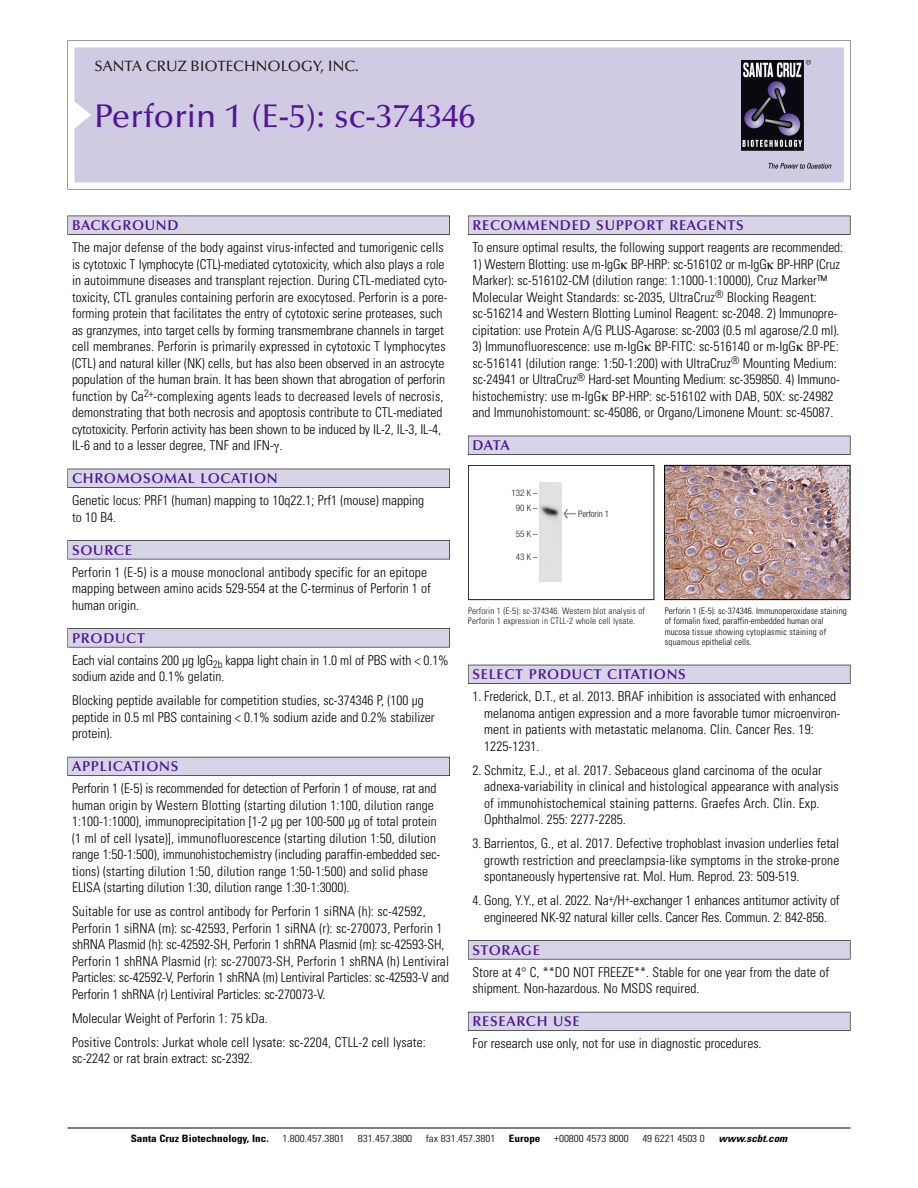
<style>
.page{position:relative;width:918px;height:1188px;background:#fff}
.page>*{position:absolute;margin:0;border:0;box-sizing:border-box;transform-origin:0 0}
.t1{font:500 33px "Optima";color:#511695}
.t2{font:500 15px "Optima";color:#231f20}
.t3{font:600 14.25px "Optima";letter-spacing:.05em;color:#511695}
.t4{font:300 condensed 13.5px/16.5px "Univers";color:#000}
.t5{font:300 condensed 10.2px "Univers";color:#000;scale:1.1 1}
.t6{font:700 condensed 10.2px "Univers";color:#000;scale:1.1 1}
.t7{font:italic 700 condensed 10.2px "Univers";color:#000;scale:1.1 1}
.t8{font:300 condensed 9px/10.5px "Univers";letter-spacing:.005em;color:#000}
.t9{font:300 condensed 9px/10.5px "Univers";letter-spacing:.015em;color:#191919}
.t10{font:300 condensed 9px/15.6px "Helvetica Neue";color:#191919;text-align:center}
.s1{font-family:"Meta Plus";font-weight:400;font-stretch:normal;font-size:10.5px}
</style>
<div class="page">
<svg style="left:68px;top:40px;width:783px;height:149px"></svg>
<div style="left:74px;top:47px;width:770px;height:135px;background:#d1cae3"></div>
<img style="left:741px;top:60px;width:90px;height:108px">
<div style="left:68px;top:216px;width:382px;height:19px;background:#535256"></div>
<div style="left:68px;top:216px;width:381px;height:18px;background:#d7d4e8"></div>
<div style="left:68px;top:469px;width:382px;height:19px;background:#525156"></div>
<div style="left:68px;top:469px;width:381px;height:18px;background:#d7d4e8"></div>
<div style="left:68px;top:540px;width:382px;height:19px;background:#545357"></div>
<div style="left:68px;top:541px;width:381px;height:18px;background:#d7d4e8"></div>
<div style="left:68px;top:628px;width:382px;height:19px;background:#575659"></div>
<div style="left:68px;top:629px;width:381px;height:18px;background:#d7d4e8"></div>
<div style="left:68px;top:757px;width:382px;height:19px;background:#595860"></div>
<div style="left:68px;top:757px;width:381px;height:18px;background:#d7d4e8"></div>
<div style="left:468px;top:216px;width:382px;height:19px;background:#535256"></div>
<div style="left:468px;top:216px;width:382px;height:18px;background:#d7d4e8"></div>
<div style="left:468px;top:436px;width:382px;height:19px;background:#525156"></div>
<div style="left:468px;top:436px;width:382px;height:18px;background:#d7d4e8"></div>
<div style="left:468px;top:665px;width:382px;height:19px;background:#515057"></div>
<div style="left:468px;top:665px;width:382px;height:18px;background:#d7d4e8"></div>
<div style="left:468px;top:940px;width:382px;height:19px;background:#575659"></div>
<div style="left:468px;top:941px;width:382px;height:18px;background:#d7d4e8"></div>
<div style="left:468px;top:1012px;width:382px;height:19px;background:#595860"></div>
<div style="left:468px;top:1012px;width:382px;height:18px;background:#d7d4e8"></div>
<hr style="left:68px;top:1128px;width:782px;height:1px;background:#000">
<div style="left:468px;top:465px;width:186px;height:135px;border:1px solid #191919"></div>
<img style="left:540px;top:483px;width:21px;height:99px">
<img style="left:666px;top:467px;width:182px;height:131px">
<div style="left:664px;top:465px;width:186px;height:135px;border:1px solid #000"></div>
<p class="t2" style="left:94px;top:60px;width:266px">SANTA CRUZ BIOTECHNOLOGY, INC.</p>
<p class="t1" style="left:94px;top:102px;width:382px">Perforin 1 (E-5): sc-374346</p>
<p class="t3" style="left:72px;top:219px;width:108px">BACKGROUND</p>
<p class="t4" style="left:72px;top:240px;width:377px">The major defense of the body against virus-infected and tumorigenic cells is cytotoxic T lymphocyte (CTL)-mediated cytotoxicity, which also plays a role in autoimmune diseases and transplant rejection. During CTL-mediated cyto&shy;toxicity, CTL granules containing perforin are exocytosed. Perforin is a pore&shy;forming protein that facilitates the entry of cytotoxic serine proteases, such as granzymes, into target cells by forming transmembrane channels in target cell membranes. Perforin is primarily expressed in cytotoxic T lymphocytes (CTL) and natural killer (NK) cells, but has also been observed in an astrocyte population of the human brain. It has been shown that abrogation of perforin function by Ca<sup>2+</sup>-complexing agents leads to decreased levels of necrosis, demonstrating that both necrosis and apoptosis contribute to CTL-mediated cytotoxicity. Perforin activity has been shown to be induced by IL-2, IL-3, IL-4, IL-6 and to a lesser degree, TNF and IFN- .</p>
<p class="t3" style="left:72px;top:472px;width:207px">CHROMOSOMAL LOCATION</p>
<p class="t4" style="left:72px;top:493px;width:353px">Genetic locus: PRF1 (human) mapping to 10q22.1; Prf1 (mouse) mapping to 10 B4.</p>
<p class="t3" style="left:72px;top:544px;width:61px">SOURCE</p>
<p class="t4" style="left:72px;top:565px;width:360px">Perforin 1 (E-5) is a mouse monoclonal antibody specific for an epitope mapping between amino acids 529-554 at the C-terminus of Perforin 1 of human origin.</p>
<p class="t3" style="left:72px;top:632px;width:74px">PRODUCT</p>
<p class="t4" style="left:72px;top:653px;width:378px">Each vial contains 200 µg IgG<sub>2b</sub> kappa light chain in 1.0 ml of PBS with &lt; 0.1% sodium azide and 0.1% gelatin.</p>
<p class="t4" style="left:72px;top:694px;width:364px">Blocking peptide available for competition studies, sc-374346 P, (100 µg peptide in 0.5 ml PBS containing &lt; 0.1% sodium azide and 0.2% stabilizer protein).</p>
<p class="t3" style="left:72px;top:760px;width:108px">APPLICATIONS</p>
<p class="t4" style="left:72px;top:782px;width:370px">Perforin 1 (E-5) is recommended for detection of Perforin 1 of mouse, rat and human origin by Western Blotting (starting dilution 1:100, dilution range 1:100-1:1000), immunoprecipitation [1-2 µg per 100-500 µg of total protein (1 ml of cell lysate)], immunofluorescence (starting dilution 1:50, dilution range 1:50-1:500), immunohistochemistry (including paraffin-embedded sec&shy;tions) (starting dilution 1:50, dilution range 1:50-1:500) and solid phase ELISA (starting dilution 1:30, dilution range 1:30-1:3000).</p>
<p class="t4" style="left:72px;top:905px;width:379px">Suitable for use as control antibody for Perforin 1 siRNA (h): sc-42592, Perforin 1 siRNA (m): sc-42593, Perforin 1 siRNA (r): sc-270073, Perforin 1 shRNA Plasmid (h): sc-42592-SH, Perforin 1 shRNA Plasmid (m): sc-42593-SH, Perforin 1 shRNA Plasmid (r): sc-270073-SH, Perforin 1 shRNA (h) Lentiviral Particles: sc-42592-V, Perforin 1 shRNA (m) Lentiviral Particles: sc-42593-V and Perforin 1 shRNA (r) Lentiviral Particles: sc-270073-V.</p>
<p class="t4" style="left:72px;top:1011px;width:197px">Molecular Weight of Perforin 1: 75 kDa.</p>
<p class="t4" style="left:72px;top:1035px;width:355px">Positive Controls: Jurkat whole cell lysate: sc-2204, CTLL-2 cell lysate: sc-2242 or rat brain extract: sc-2392.</p>
<p class="t3" style="left:473px;top:219px;width:273px">RECOMMENDED SUPPORT REAGENTS</p>
<p class="t4" style="left:473px;top:240px;width:372px">To ensure optimal results, the following support reagents are recommended:</p>
<p class="t4" style="left:473px;top:257px;width:369px">1) Western Blotting: use m-IgG BP-HRP: sc-516102 or m-IgG BP-HRP (Cruz Marker): sc-516102-CM (dilution range: 1:1000-1:10000), Cruz Marker™ Molecular Weight Standards: sc-2035, UltraCruz<sup>®</sup> Blocking Reagent: sc-516214 and Western Blotting Luminol Reagent: sc-2048. 2) Immunopre&shy;cipitation: use Protein A/G PLUS-Agarose: sc-2003 (0.5 ml agarose/2.0 ml).</p>
<p class="t4" style="left:473px;top:339px;width:369px">3) Immunofluorescence: use m-IgG BP-FITC: sc-516140 or m-IgG BP-PE: sc-516141 (dilution range: 1:50-1:200) with UltraCruz<sup>®</sup> Mounting Medium: sc-24941 or UltraCruz<sup>®</sup> Hard-set Mounting Medium: sc-359850. 4) Immuno&shy;histochemistry: use m-IgG BP-HRP: sc-516102 with DAB, 50X: sc-24982 and Immunohistomount: sc-45086, or Organo/Limonene Mount: sc-45087.</p>
<p class="t3" style="left:473px;top:439px;width:39px">DATA</p>
<p class="t10" style="left:512px;top:485px;width:28px">132 K –<br>90K–</p>
<p class="t10" style="left:516px;top:527px;width:23px">55K–</p>
<p class="t10" style="left:516px;top:549px;width:23px">43K–</p>
<p class="t10" style="left:563px;top:507px;width:47px"><span class="s1">&lt;</span> Perforin 1</p>
<p class="t9" style="left:468px;top:606px;width:179px">Perforin 1 (E-5): sc-374346. Western blot analysis of<br>Perforin 1 expression in CTLL-2 whole cell lysate.</p>
<p class="t8" style="left:665px;top:606px;width:184px">Perforin 1 (E-5): sc-374346. Immunoperoxidase staining of formalin fixed, paraffin-embedded human oral mucosa tissue showing cytoplasmic staining of squamous epithelial cells.</p>
<p class="t3" style="left:473px;top:668px;width:215px">SELECT PRODUCT CITATIONS</p>
<p class="t4" style="left:484px;top:690px;width:358px;text-indent:-12px">1. Frederick, D.T., et al. 2013. BRAF inhibition is associated with enhanced melanoma antigen expression and a more favorable tumor microenviron&shy;ment in patients with metastatic melanoma. Clin. Cancer Res. 19:<br>1225-1231.</p>
<p class="t4" style="left:484px;top:763px;width:356px;text-indent:-12px">2. Schmitz, E.J., et al. 2017. Sebaceous gland carcinoma of the ocular adnexa-variability in clinical and histological appearance with analysis of immunohistochemical staining patterns. Graefes Arch. Clin. Exp.<br>Ophthalmol. 255: 2277-2285.</p>
<p class="t4" style="left:484px;top:837px;width:357px;text-align:justify;text-indent:-12px">3. Barrientos, G., et al. 2017. Defective trophoblast invasion underlies fetal growth restriction and preeclampsia-like symptoms in the stroke-prone spontaneously hypertensive rat. Mol. Hum. Reprod. 23: 509-519.</p>
<p class="t4" style="left:473px;top:894px;width:369px;text-align:center">4. Gong, Y.Y., et al. 2022. Na<sup>+</sup>/H<sup>+</sup>-exchanger 1 enhances antitumor activity of engineered NK-92 natural killer cells. Cancer Res. Commun. 2: 842-856.</p>
<p class="t3" style="left:473px;top:944px;width:69px">STORAGE</p>
<p class="t4" style="left:473px;top:965px;width:358px">Store at 4° C, **DO NOT FREEZE**. Stable for one year from the date of shipment. Non-hazardous. No MSDS required.</p>
<p class="t3" style="left:473px;top:1015px;width:109px">RESEARCH USE</p>
<p class="t4" style="left:473px;top:1037px;width:291px">For research use only, not for use in diagnostic procedures.</p>
<p class="t6" style="left:131px;top:1135px;width:127px">Santa Cruz Biotechnology, Inc.</p>
<p class="t5" style="left:282px;top:1135px;width:58px">1.800.457.3801</p>
<p class="t5" style="left:358px;top:1135px;width:51px">831.457.3800</p>
<p class="t5" style="left:426px;top:1135px;width:65px">fax 831.457.3801</p>
<p class="t6" style="left:509px;top:1135px;width:30px">Europe</p>
<p class="t5" style="left:554px;top:1135px;width:69px">+00800 4573 8000</p>
<p class="t5" style="left:642px;top:1135px;width:58px">49 6221 4503 0</p>
<p class="t7" style="left:719px;top:1135px;width:66px">www.scbt.com</p>
</div>
